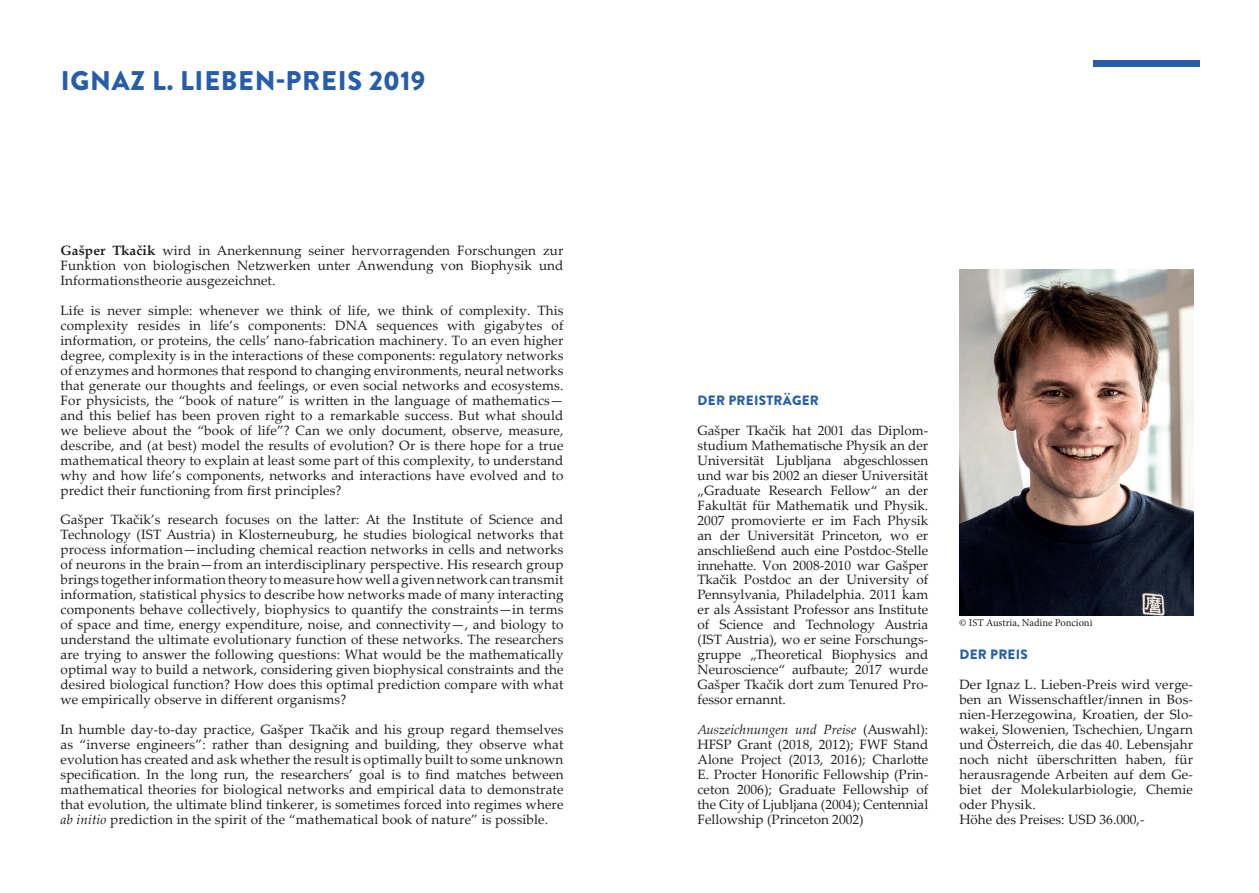
<style>
.page{position:relative;width:1259px;height:893px;background:#fff}
.page>*{position:absolute;margin:0;border:0;box-sizing:border-box;transform-origin:0 0}
.t1{font:900 27px "Brandon Grotesque";letter-spacing:.03em;color:#275eac}
.t2{font:13.5px/15px "Palatino Linotype";letter-spacing:.01em;color:#231f20;text-align:justify}
.t3{font:900 13.5px "Brandon Grotesque";letter-spacing:.02em;color:#275eac}
.t4{font:10.5px "Minion Pro";color:#231f20}
.s1{font-weight:700}
.s2{font-style:italic}
</style>
<div class="page">
<div style="left:1093px;top:60px;width:106px;height:7px;background:#275eac"></div>
<img style="left:959px;top:270px;width:234px;height:346px">
<h1 class="t1" style="left:61px;top:61px;width:366px">IGNAZ L. LIEBEN-PREIS 2019</h1>
<p class="t2" style="left:61px;top:242px;width:504px"><span class="s1">Gašper Tkačik</span> wird in Anerkennung seiner hervorragenden Forschungen zur Funktion von biologischen Netzwerken unter Anwendung von Biophysik und Informationstheorie ausgezeichnet.</p>
<p class="t2" style="left:61px;top:302px;width:504px">Life is never simple: whenever we think of life, we think of complexity. This complexity resides in life’s components: DNA sequences with gigabytes of information, or proteins, the cells’ nano-fabrication machinery. To an even higher degree, complexity is in the interactions of these components: regulatory networks of enzymes and hormones that respond to changing environments, neural networks that generate our thoughts and feelings, or even social networks and ecosystems.<br>For physicists, the “book of nature” is written in the language of mathematics— and this belief has been proven right to a remarkable success. But what should we believe about the “book of life”? Can we only document, observe, measure, describe, and (at best) model the results of evolution? Or is there hope for a true mathematical theory to explain at least some part of this complexity, to understand why and how life’s components, networks and interactions have evolved and to predict their functioning from first principles?</p>
<p class="t2" style="left:61px;top:512px;width:504px">Gašper Tkačik’s research focuses on the latter: At the Institute of Science and Technology (IST Austria) in Klosterneuburg, he studies biological networks that process information—including chemical reaction networks in cells and networks of neurons in the brain—from an interdisciplinary perspective. His research group brings together information theory to measure how well a given network can transmit information, statistical physics to describe how networks made of many interacting components behave collectively, biophysics to quantify the constraints—in terms of space and time, energy expenditure, noise, and connectivity—, and biology to understand the ultimate evolutionary function of these networks. The researchers are trying to answer the following questions: What would be the mathematically optimal way to build a network, considering given biophysical constraints and the desired biological function? How does this optimal prediction compare with what we empirically observe in different organisms?</p>
<p class="t2" style="left:61px;top:722px;width:504px">In humble day-to-day practice, Gašper Tkačik and his group regard themselves as “inverse engineers”: rather than designing and building, they observe what evolution has created and ask whether the result is optimally built to some unknown specification. In the long run, the researchers’ goal is to find matches between mathematical theories for biological networks and empirical data to demonstrate that evolution, the ultimate blind tinkerer, is sometimes forced into regimes where <span class="s2">ab initio</span> prediction in the spirit of the “mathematical book of nature” is possible.</p>
<p class="t3" style="left:697px;top:390px;width:123px">DER PREISTRÄGER</p>
<p class="t2" style="left:697px;top:422px;width:232px">Gašper Tkačik hat 2001 das Diplom&shy;studium Mathematische Physik an der Universität Ljubljana abgeschlossen und war bis 2002 an dieser Universität „Graduate Research Fellow“ an der Fakultät für Mathematik und Physik.<br>2007 promovierte er im Fach Physik an der Universität Princeton, wo er anschließend auch eine Postdoc-Stelle innehatte. Von 2008-2010 war Gašper Tkačik Postdoc an der University of Pennsylvania, Philadelphia. 2011 kam er als Assistant Professor ans Institute of Science and Technology Austria (IST Austria), wo er seine Forschungs&shy;gruppe „Theoretical Biophysics and Neuroscience“ aufbaute; 2017 wurde Gašper Tkačik dort zum Tenured Pro&shy;fessor ernannt.</p>
<p class="t2" style="left:697px;top:722px;width:232px"><span class="s2">Auszeichnungen und Preise</span> (Auswahl):<br>HFSP Grant (2018, 2012); FWF Stand Alone Project (2013, 2016); Charlotte E. Procter Honorific Fellowship (Prin&shy;ceton 2006); Graduate Fellowship of the City of Ljubljana (2004); Centennial Fellowship (Princeton 2002)</p>
<p class="t4" style="left:959px;top:615px;width:135px">© IST Austria, Nadine Poncioni</p>
<p class="t3" style="left:959px;top:645px;width:70px">DER PREIS</p>
<p class="t2" style="left:959px;top:677px;width:235px;text-align:left">Der Ignaz L. Lieben-Preis wird verge&shy;ben an Wissenschaftler/innen in Bos&shy;nien-Herzegowina, Kroatien, der Slo&shy;wakei, Slowenien, Tschechien, Ungarn und Österreich, die das 40. Lebensjahr noch nicht überschritten haben, für herausragende Arbeiten auf dem Ge&shy;biet der Molekularbiologie, Chemie oder Physik.<br>Höhe des Preises: USD 36.000,-</p>
</div>
